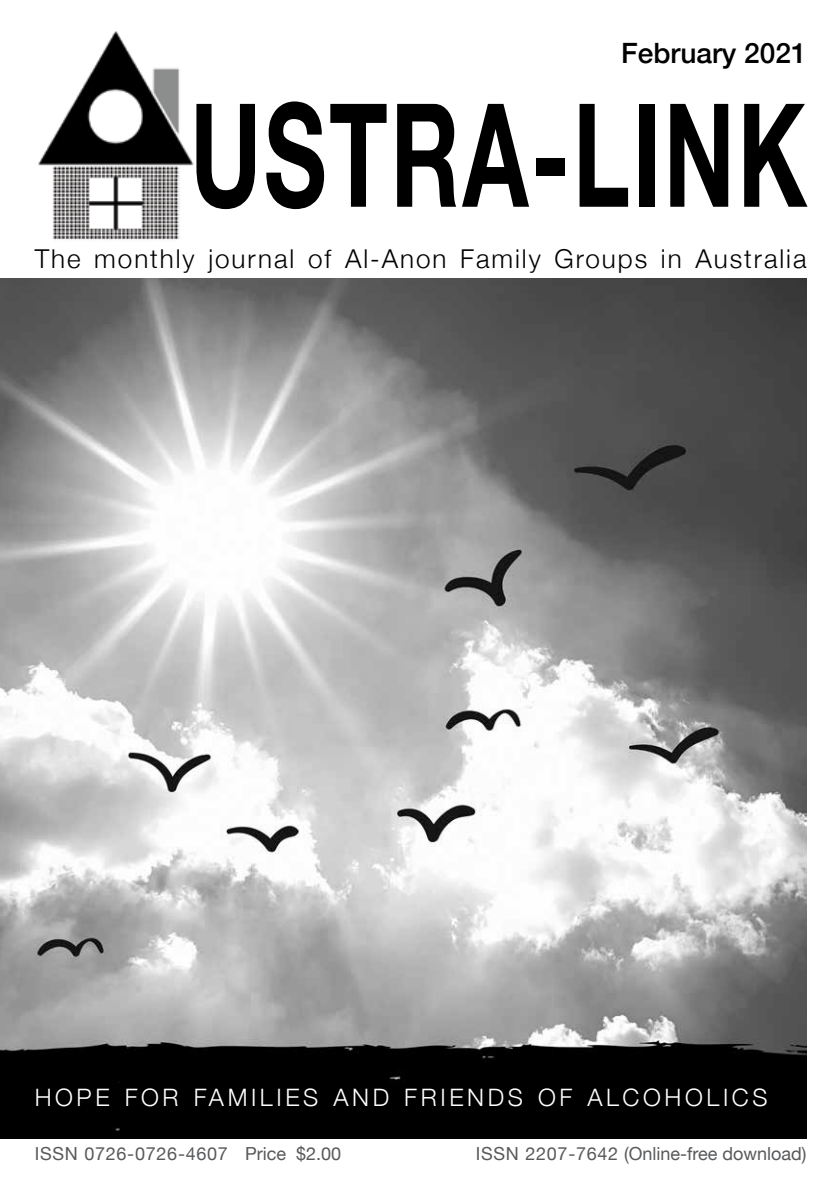
<style>
.page{position:relative;width:840px;height:1191px;background:#fff}
.page>*{position:absolute;margin:0;border:0;box-sizing:border-box;transform-origin:0 0}
.t1{font:700 144px "Helvetica Neue";letter-spacing:.03em;color:#000;scale:.67 1}
.t2{font:500 28px "Helvetica Neue";color:#000}
.t3{font:300 26px "Helvetica Neue";letter-spacing:.075em;color:#000}
.t4{font:300 24px "Helvetica Neue";letter-spacing:.15em;color:#fff}
.t5{font:18px "Helvetica Neue";color:#58595b}
.t6{font:18px "Helvetica Neue";letter-spacing:.04em;color:#58595b}
</style>
<div class="page">
<img style="left:38px;top:31px;width:156px;height:209px">
<img style="left:0;top:278px;width:806px;height:860px">
<div style="left:35px;top:1083px;width:732px;height:44px;background:#000"></div>
<p class="t2" style="left:620px;top:30px;width:187px">February 2021</p>
<h1 class="t1" style="left:190px;top:42px;width:921px">USTRA-LINK</h1>
<p class="t3" style="left:35px;top:238px;width:772px">The monthly journal of Al-Anon Family Groups in Australia</p>
<p class="t4" style="left:35px;top:1078px;width:734px">HOPE FOR FAMILIES AND FRIENDS OF ALCOHOLICS</p>
<p class="t6" style="left:35px;top:1140px;width:308px">ISSN 0726-0726-4607 Price $2.00</p>
<p class="t5" style="left:475px;top:1140px;width:332px">ISSN 2207-7642 (Online-free download)</p>
</div>
